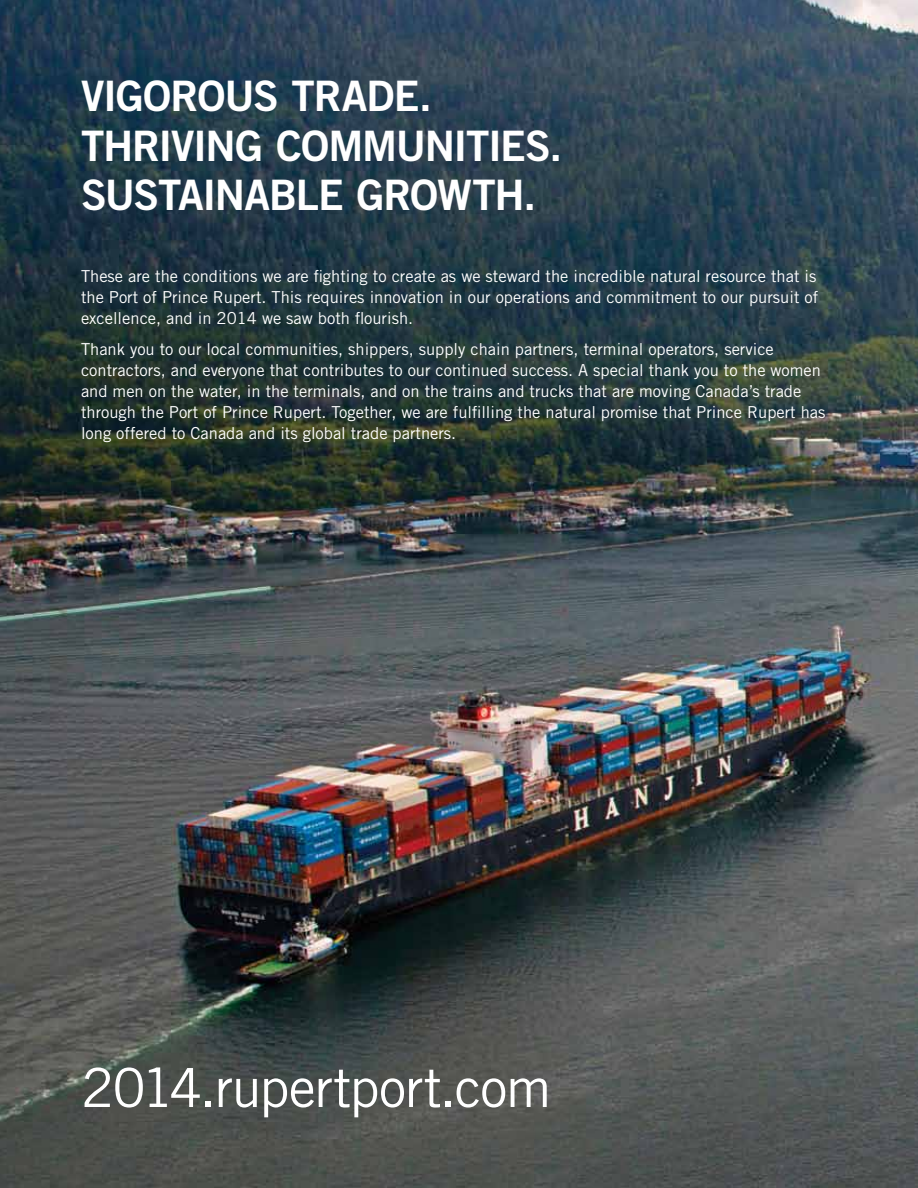
<style>
.page{position:relative;width:918px;height:1188px;background:#fff}
.page>*{position:absolute;margin:0;border:0;box-sizing:border-box;transform-origin:0 0}
.t1{font:54px "Trade Gothic LT Std";letter-spacing:-.055em;color:#fff}
.t2{font:42px/49.5px "Trade Gothic LT Std Bd 2";letter-spacing:-.03em;color:#fff}
.t3{font:16.5px/21px "Trade Gothic LT Std";color:#fff;text-align:justify}
</style>
<div class="page">
<img style="left:0;top:0;width:917px;height:1188px">
<hr style="left:917px;top:0;width:1px;height:1188px;background:#000">
<h2 class="t2" style="left:81px;top:71px;width:483px">VIGOROUS TRADE.<br>THRIVING COMMUNITIES.<br>SUSTAINABLE GROWTH.</h2>
<p class="t3" style="left:81px;top:265px;width:739px">These are the conditions we are fighting to create as we steward the incredible natural resource that is the Port of Prince R upert. This requires innovation in our operations and commitment to our pursuit of excellence, and in 2014 we saw both flourish.</p>
<p class="t3" style="left:81px;top:339px;width:746px;text-align:left">Thank you to our local communities, shippers, supply chain partners, terminal operators, service contractors, and everyone that contributes to our continued success. A special thank you to the women and men on the water, in the terminals, and on the trains and trucks that are moving Canada’s trade through the Port of Prince R upert. Together, we are fulfilling the natural promise that Prince R upert has long offered to Canada and its global trade partners.</p>
<h1 class="t1" style="left:81px;top:1055px;width:472px">2014.rupertport.com</h1>
</div>
